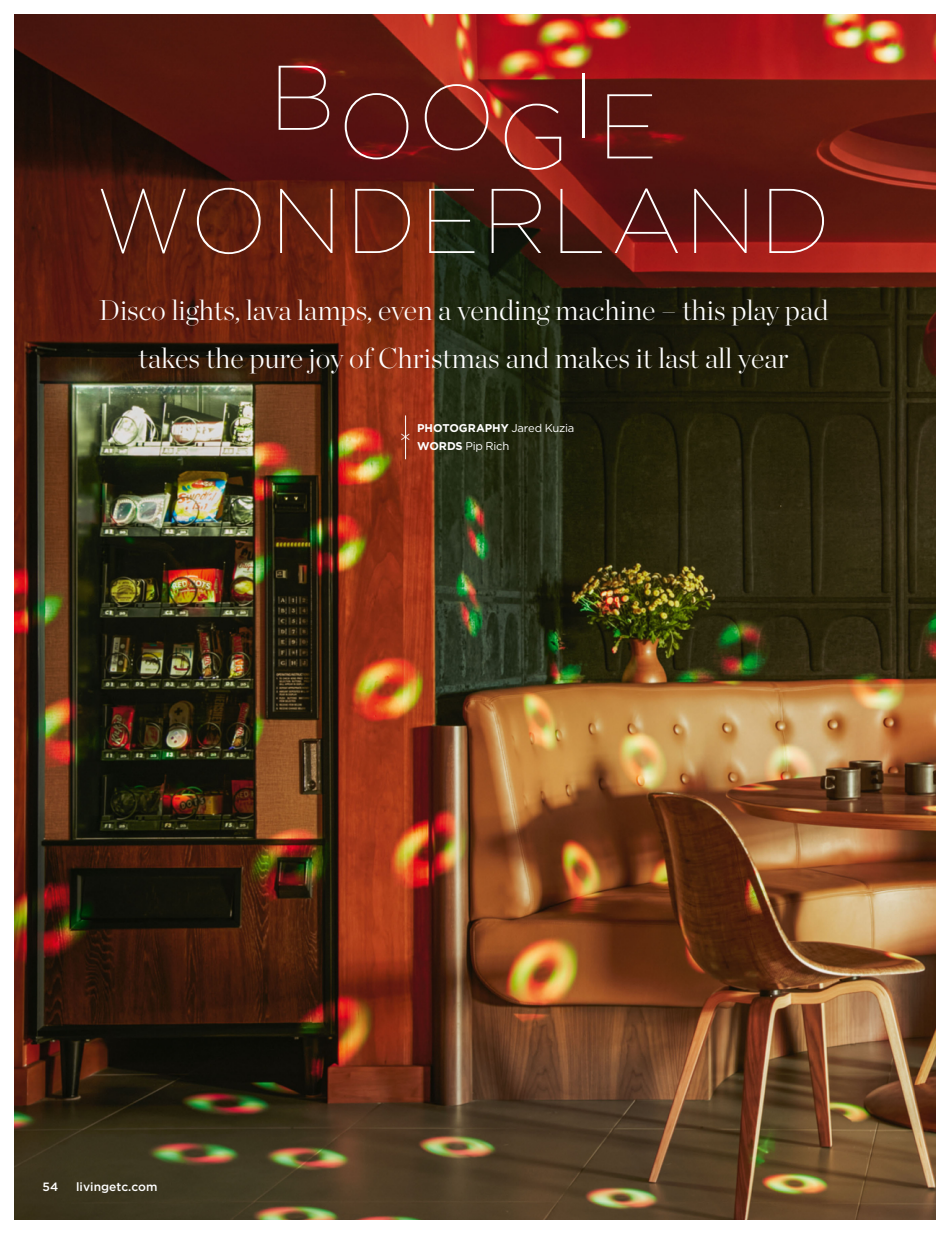
<style>
.page{position:relative;width:936px;height:1234px;background:#fff}
.page>*{position:absolute;margin:0;border:0;box-sizing:border-box;transform-origin:0 0}
.t1{font:100 91.5px/99.1px "Gotham";letter-spacing:.035em;color:#fff;text-align:center}
.t2{font:200 28.5px/48px "Chronicle Display";color:#fff;text-align:center}
.t3{font:500 12px "Gotham";color:#fff}
.t4{font:11.25px/18px "Gotham";letter-spacing:-.015em;color:#fff}
.t5{font:11.25px "Gotham";letter-spacing:-.015em;color:#fff;scale:.95 1}
.s1{font-weight:700}
</style>
<div class="page">
<img style="left:15px;top:14px;width:920px;height:1205px">
<hr style="left:405px;top:415px;width:1px;height:44px;background:#fff">
<h1 class="t1" style="left:97px;top:69px;width:735px">BOOGIE<br>WONDERLAND</h1>
<p class="t2" style="left:99px;top:284px;width:731px">Disco lights, lava lamps, even a vending machine – this play pad takes the pure joy of Christmas and makes it last all year</p>
<p class="t5" style="left:413px;top:433px;width:10px;rotate:90deg">X</p>
<p class="t4" style="left:417px;top:419px;width:159px"><span class="s1">PHOTOGRAPHY</span> Jared Kuzia<br><span class="s1">WORDS</span> Pip Rich</p>
<p class="t3" style="left:43px;top:1178px;width:17px">54</p>
<p class="t3" style="left:76px;top:1178px;width:83px">livingetc.com</p>
</div>
